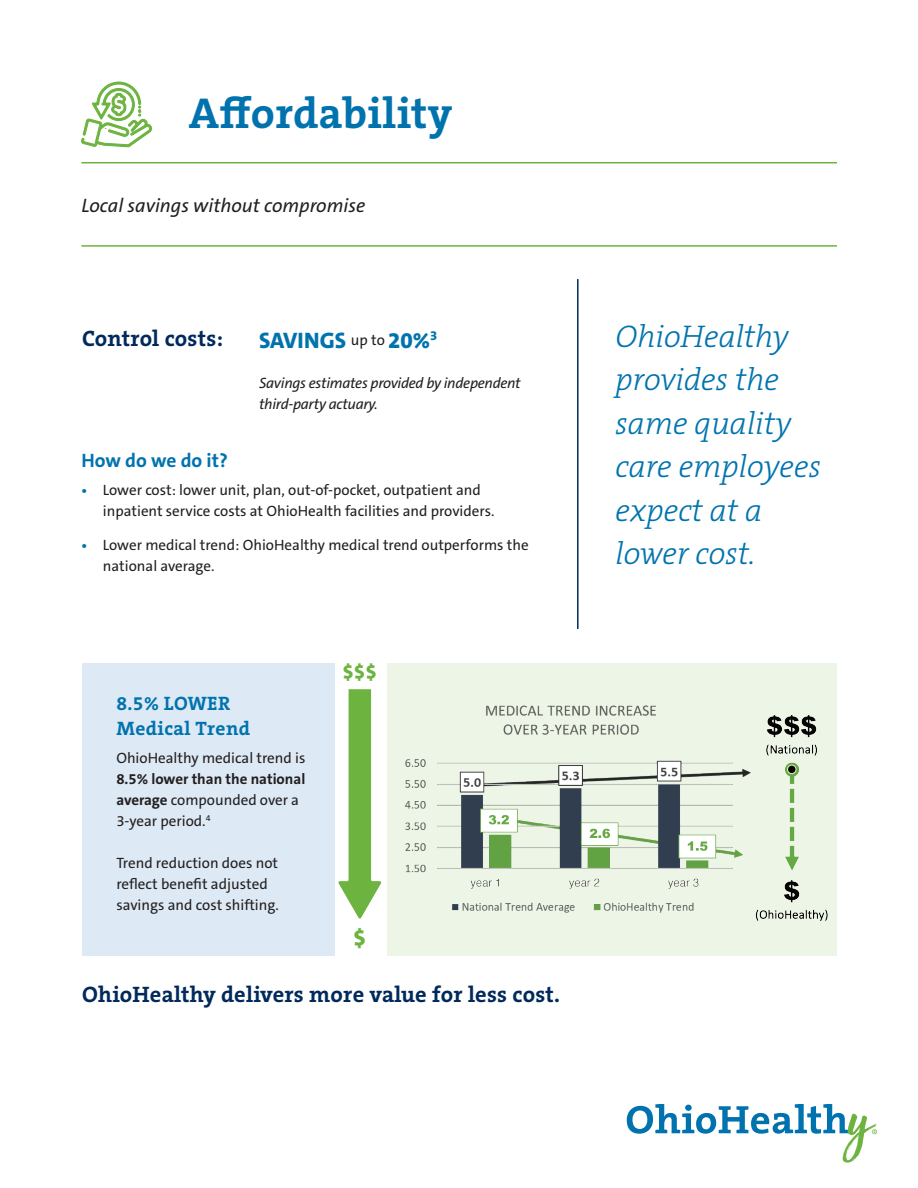
<style>
.page{position:relative;width:918px;height:1188px;background:#fff}
.page>*{position:absolute;margin:0;border:0;box-sizing:border-box;transform-origin:0 0}
.t1{font:700 43.5px "The Serif B W7";letter-spacing:.01em;color:#0073ae}
.t2{font:italic 300 31.5px/43.5px "The Serif B W3";color:#0073ae}
.t3{font:800 24px "The Sans C5";color:#6cb43f}
.t4{font:700 22.5px "The Serif B W7";letter-spacing:.01em;color:#00295c}
.t5{font:800 22.5px "The Sans C5";color:#0073ae}
.t6{font:800 21px "The Sans C5";color:#6cb43f}
.t7{font:italic 19.5px "The Sans C5";color:#231f20}
.t8{font:700 19.5px/25.5px "The Serif B W7";letter-spacing:.02em;color:#0073ae}
.t9{font:700 19.5px "The Sans C5";color:#0073ae}
.t10{font:15px/21px "The Sans C5";color:#231f20}
.t11{font:700 15px/21px "The Sans C5";color:#231f20}
.t12{font:italic 15px/21px "The Sans C5";letter-spacing:-.02em;color:#231f20}
.s1{font-weight:400;font-size:15px;color:#231f20}
.s2{font-weight:700;font-size:13.5px;color:#0073ae}
.s3{font-weight:400}
</style>
<div class="page">
<hr style="left:81px;top:162px;width:756px;height:2px;background:#6cb43f">
<hr style="left:81px;top:245px;width:756px;height:2px;background:#6cb43f">
<svg style="left:81px;top:82px;width:71px;height:65px"></svg>
<div style="left:387px;top:663px;width:450px;height:293px;background:#edf5e6"></div>
<img style="left:405px;top:705px;width:423px;height:216px">
<div style="left:82px;top:663px;width:253px;height:293px;background:#dde9f4"></div>
<svg style="left:338px;top:689px;width:44px;height:230px"></svg>
<hr style="left:577px;top:279px;width:2px;height:350px;background:#00295c">
<svg style="left:627px;top:1104px;width:250px;height:58px"></svg>
<h1 class="t1" style="left:189px;top:85px;width:265px">Affordability</h1>
<h3 class="t7" style="left:82px;top:193px;width:285px">Local savings without compromise</h3>
<h3 class="t5" style="left:259px;top:326px;width:180px">SAVINGS <span class="s1">up to</span> 20%<sup>3</sup></h3>
<h2 class="t2" style="left:616px;top:315px;width:207px">OhioHealthy provides the same quality care employees expect at a lower cost.</h2>
<h3 class="t4" style="left:82px;top:324px;width:143px">Control costs:</h3>
<p class="t12" style="left:259px;top:372px;width:263px">Savings estimates provided by independent third-party actuary.</p>
<h3 class="t9" style="left:81px;top:448px;width:148px">How do we do it?</h3>
<p class="t10" style="left:103px;top:479px;width:393px;text-indent:-22px"><span class="s2">•</span> Lower cost: lower unit, plan, out-of-pocket, outpatient and inpatient service costs at OhioHealth facilities and providers.</p>
<p class="t10" style="left:103px;top:535px;width:427px;text-indent:-22px"><span class="s2">•</span> Lower medical trend: OhioHealthy medical trend outperforms the national average.</p>
<h3 class="t8" style="left:116px;top:690px;width:135px">8.5% LOWER<br>Medical Trend</h3>
<p class="t10" style="left:116px;top:748px;width:191px">OhioHealthy medical trend is</p>
<p class="t11" style="left:116px;top:769px;width:190px">8.5% lower than the national average <span class="s3">compounded over a<br>3-year period.</span><sup>4</sup></p>
<p class="t10" style="left:116px;top:853px;width:164px">Trend reduction does not reflect benefit adjusted savings and cost shifting.</p>
<h3 class="t6" style="left:342px;top:659px;width:36px">$$$</h3>
<h3 class="t3" style="left:353px;top:923px;width:15px">$</h3>
<h3 class="t4" style="left:82px;top:979px;width:479px">OhioHealthy delivers more value for less cost.</h3>
</div>
